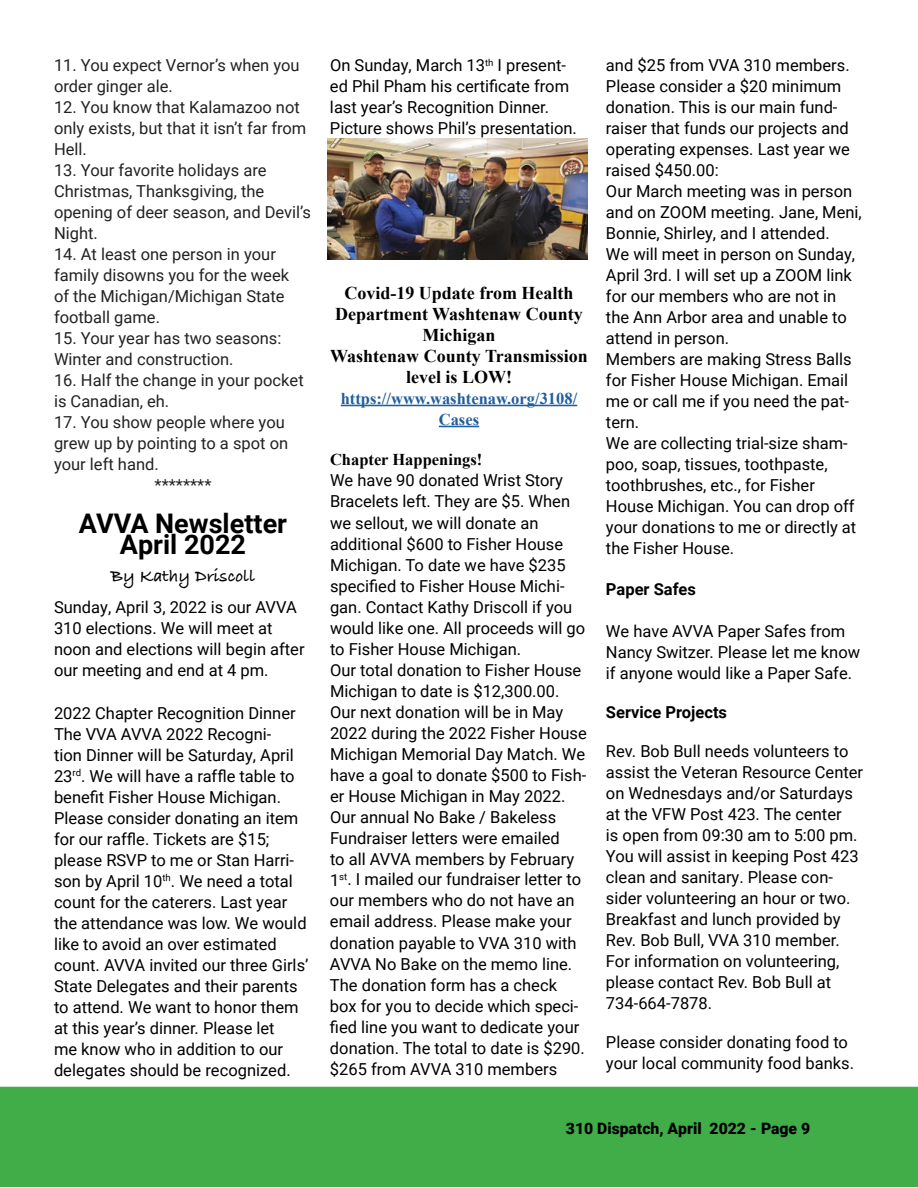
<style>
.page{position:relative;width:918px;height:1188px;background:#fff}
.page>*{position:absolute;margin:0;border:0;box-sizing:border-box;transform-origin:0 0}
.t1{font:700 27px/21px "Roboto";color:#000;text-align:center}
.t2{font:700 18px/21px "Times New Roman";color:#000;text-align:center}
.t3{font:700 18px "Bradley Hand ITCTT";color:#000}
.t4{font:16.5px/21px "Roboto";color:#000}
.t5{font:16.5px/21px "Roboto";color:#222}
.t6{font:700 16.5px/21px "Times New Roman";color:#215e9e;text-align:center}
.t7{font:700 16.5px "Roboto";color:#000}
.t8{font:700 16.5px "Times New Roman";color:#000}
.t9{font:900 15.75px "Roboto";color:#000}
</style>
<div class="page">
<div style="left:0;top:1087px;width:918px;height:100px;background:#41ad49"></div>
<hr style="left:341px;top:405px;width:236px;height:1px;background:#215e9e">
<hr style="left:439px;top:426px;width:40px;height:1px;background:#215e9e">
<img style="left:327px;top:138px;width:261px;height:122px">
<p class="t5" style="left:54px;top:54px;width:247px">11. You expect Vernor’s when you order ginger ale.</p>
<p class="t5" style="left:54px;top:96px;width:254px">12. You know that Kalamazoo not only exists, but that it isn’t far from<br>Hell.</p>
<p class="t5" style="left:54px;top:159px;width:259px">13. Your favorite holidays are<br>Christmas, Thanksgiving, the opening of deer season, and Devil’s<br>Night.</p>
<p class="t5" style="left:54px;top:243px;width:237px">14. At least one person in your family disowns you for the week of the Michigan/Michigan State football game.</p>
<p class="t5" style="left:54px;top:327px;width:229px">15. Your year has two seasons:<br>Winter and construction.</p>
<p class="t5" style="left:54px;top:369px;width:251px">16. Half the change in your pocket is Canadian, eh.</p>
<p class="t5" style="left:54px;top:411px;width:232px">17. You show people where you</p>
<p class="t5" style="left:54px;top:432px;width:236px">grew up by pointing to a spot on</p>
<p class="t5" style="left:54px;top:453px;width:106px">your left hand.</p>
<p class="t5" style="left:155px;top:474px;width:58px">********</p>
<h1 class="t1" style="left:79px;top:512px;width:210px">AVVA Newsletter<br>April 2022</h1>
<p class="t3" style="left:111px;top:563px;width:146px">By Kathy Driscoll</p>
<p class="t4" style="left:54px;top:596px;width:252px">Sunday, April 3, 2022 is our AVVA<br>310 elections. We will meet at noon and elections will begin after our meeting and end at 4 pm.</p>
<p class="t4" style="left:54px;top:702px;width:256px">2022 Chapter Recognition Dinner<br>The VVA AVVA 2022 Recogni-<br>tion Dinner will be Saturday, April<br>23<sup>rd</sup>. We will have a raffle table to benefit Fisher House Michigan.<br>Please consider donating an item for our raffle. Tickets are $15; please RSVP to me or Stan Harri&shy;son by April 10<sup>th</sup>. We need a total count for the caterers. Last year the attendance was low. We would like to avoid an over estimated count. AVVA invited our three Girls’<br>State Delegates and their parents to attend. We want to honor them at this year’s dinner. Please let<br>me know who in addition to our delegates should be recognized.</p>
<p class="t4" style="left:330px;top:54px;width:249px">On Sunday, March 13<sup>th</sup> I present&shy;ed Phil Pham his certificate from last year’s Recognition Dinner.<br>Picture shows Phil’s presentation.</p>
<p class="t2" style="left:330px;top:282px;width:259px">Covid-19 Update from Health<br>Department Washtenaw County<br>Michigan<br>Washtenaw County Transmission level is LOW!</p>
<p class="t6" style="left:341px;top:387px;width:238px">https://www.washtenaw.org/3108/<br>Cases</p>
<p class="t8" style="left:330px;top:449px;width:154px">Chapter Happenings!</p>
<p class="t4" style="left:330px;top:470px;width:258px">We have 90 donated Wrist Story<br>Bracelets left. They are $5. When we sellout, we will donate an additional $600 to Fisher House<br>Michigan. To date we have $235 specified to Fisher House Michi&shy;gan. Contact Kathy Driscoll if you would like one. All proceeds will go to Fisher House Michigan.<br>Our total donation to Fisher House<br>Michigan to date is $12,300.00.<br>Our next donation will be in May<br>2022 during the 2022 Fisher House<br>Michigan Memorial Day Match. We have a goal to donate $500 to Fish&shy;er House Michigan in May 2022.<br>Our annual No Bake / Bakeless<br>Fundraiser letters were emailed<br>to all AVVA members by February<br>1<sup>st</sup>. I mailed our fundraiser letter to our members who do not have an email address. Please make your donation payable to VVA 310 with<br>AVVA No Bake on the memo line.<br>The donation form has a check box for you to decide which speci&shy;fied line you want to dedicate your donation. The total to date is $290. $265 from AVVA 310 members</p>
<p class="t4" style="left:606px;top:54px;width:257px">and $25 from VVA 310 members.<br>Please consider a $20 minimum donation. This is our main fund&shy;raiser that funds our projects and operating expenses. Last year we raised $450.00:<br>Our March meeting was in person and on ZOOM meeting. Jane, Meni,<br>Bonnie, Shirley, and I attended.<br>We will meet in person on Sunday,<br>April 3rd. I will set up a ZOOM link for our members who are not in the Ann Arbor area and unable to attend in person.<br>Members are making Stress Balls for Fisher House Michigan. Email me or call me if you need the pat&shy;tern.<br>We are collecting trial-size sham&shy;poo, soap, tissues, toothpaste, toothbrushes, etc., for Fisher<br>House Michigan. You can drop off your donations to me or directly at the Fisher House.</p>
<p class="t7" style="left:606px;top:578px;width:92px">Paper Safes</p>
<p class="t4" style="left:606px;top:620px;width:256px">We have AVVA Paper Safes from<br>Nancy Switzer. Please let me know if anyone would like a Paper Safe.</p>
<p class="t7" style="left:606px;top:701px;width:123px">Service Projects</p>
<p class="t4" style="left:606px;top:740px;width:259px">Rev. Bob Bull needs volunteers to assist the Veteran Resource Center on Wednesdays and/or Saturdays at the VFW Post 423. The center<br>is open from 09:30 am to 5:00 pm.<br>You will assist in keeping Post 423 clean and sanitary. Please con&shy;sider volunteering an hour or two.<br>Breakfast and lunch provided by<br>Rev. Bob Bull, VVA 310 member.<br>For information on volunteering, please contact Rev. Bob Bull at<br>734-664-7878.</p>
<p class="t4" style="left:606px;top:1031px;width:250px">Please consider donating food to your local community food banks.</p>
<p class="t9" style="left:566px;top:1117px;width:246px">310 Dispatch, April 2022 - Page 9</p>
</div>
